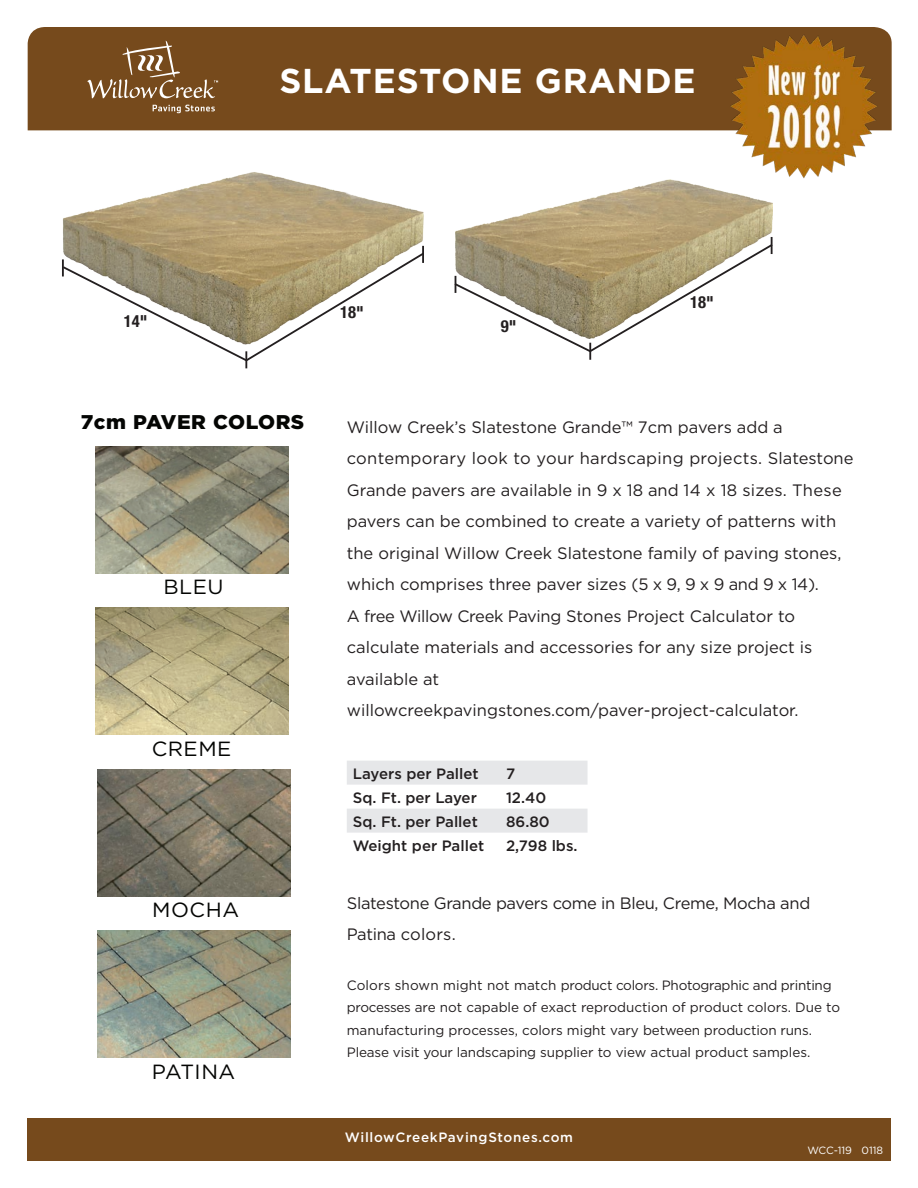
<style>
.page{position:relative;width:918px;height:1188px;background:#fff}
.page>*{position:absolute;margin:0;border:0;box-sizing:border-box;transform-origin:0 0}
.t1{font:700 34.5px "Gotham";letter-spacing:.025em;color:#fff}
.t2{font:20.55px "Gotham";letter-spacing:.025em;color:#040503}
.t3{font:900 19.8px "Gotham";letter-spacing:.025em;color:#040503}
.t4{font:700 condensed 16.65px "Helvetica Neue LT Std";color:#231f20}
.t5{font:16.5px/31.5px "Gotham";color:#231f20}
.t6{font:16.5px/31.5px "Gotham";letter-spacing:-.02em;color:#231f20}
.t7{font:500 15px "Gotham";color:#231f20}
.t8{font:13.5px/22.5px "Gotham";color:#231f20}
.t9{font:500 13.5px "Gotham";letter-spacing:.05em;color:#fff}
.t10{font:10.5px "Gotham";color:#fff}
</style>
<div class="page">
<div style="left:27px;top:1118px;width:864px;height:43px;background:#764a1c"></div>
<div style="left:28px;top:27px;width:864px;height:103px;background:#764a1c"></div>
<svg style="left:153px;top:105px;width:62px;height:8px"></svg>
<svg style="left:87px;top:41px;width:131px;height:57px;background:#88623a"></svg>
<svg style="left:347px;top:761px;width:241px;height:72px"></svg>
<img style="left:97px;top:931px;width:193px;height:127px">
<img style="left:95px;top:447px;width:193px;height:127px">
<img style="left:95px;top:608px;width:193px;height:127px">
<img style="left:97px;top:770px;width:193px;height:127px">
<img style="left:713px;top:27px;width:177px;height:152px">
<img style="left:63px;top:172px;width:361px;height:74px">
<svg style="left:62px;top:246px;width:362px;height:122px"></svg>
<img style="left:456px;top:179px;width:317px;height:58px">
<svg style="left:454px;top:237px;width:319px;height:123px"></svg>
<p class="t4" style="left:124px;top:311px;width:25px">14"</p>
<p class="t1" style="left:279px;top:58px;width:418px">SLATESTONE GRANDE</p>
<p class="t4" style="left:340px;top:302px;width:25px">18"</p>
<p class="t4" style="left:501px;top:316px;width:17px">9"</p>
<p class="t4" style="left:690px;top:292px;width:25px">18"</p>
<p class="t3" style="left:81px;top:409px;width:225px">7cm PAVER COLORS</p>
<p class="t2" style="left:163px;top:574px;width:62px">BLEU</p>
<p class="t2" style="left:152px;top:736px;width:81px">CREME</p>
<p class="t2" style="left:152px;top:897px;width:88px">MOCHA</p>
<p class="t2" style="left:152px;top:1058px;width:85px">PATINA</p>
<p class="t5" style="left:347px;top:411px;width:508px">Willow Creek’s Slatestone Grande™ 7cm pavers add a contemporary look to your hardscaping projects. Slatestone Grande pavers are available in 9 x 18 and 14 x 18 sizes. These pavers can be combined to create a variety of patterns with the original Willow Creek Slatestone family of paving stones, which comprises three paver sizes (5 x 9, 9 x 9 and 9 x 14).<br>A free Willow Creek Paving Stones Project Calculator to calculate materials and accessories for any size project is available at willowcreekpavingstones.com/paver-project-calculator.</p>
<p class="t7" style="left:353px;top:764px;width:127px">Layers per Pallet</p>
<p class="t7" style="left:506px;top:764px;width:11px">7</p>
<p class="t7" style="left:353px;top:788px;width:126px">Sq. Ft. per Layer</p>
<p class="t7" style="left:506px;top:788px;width:42px">12.40</p>
<p class="t7" style="left:353px;top:812px;width:127px">Sq. Ft. per Pallet</p>
<p class="t7" style="left:506px;top:812px;width:45px">86.80</p>
<p class="t7" style="left:353px;top:836px;width:133px">Weight per Pallet</p>
<p class="t7" style="left:506px;top:836px;width:73px">2,798 lbs.</p>
<p class="t6" style="left:347px;top:887px;width:465px">Slatestone Grande pavers come in Bleu, Creme, Mocha and<br>Patina colors.</p>
<p class="t8" style="left:347px;top:973px;width:495px">Colors shown might not match product colors. Photographic and printing processes are not capable of exact reproduction of product colors. Due to manufacturing processes, colors might vary between production runs.<br>Please visit your landscaping supplier to view actual product samples.</p>
<p class="t9" style="left:345px;top:1129px;width:230px">WillowCreekPavingStones.com</p>
<p class="t10" style="left:807px;top:1143px;width:77px">WCC-119 0118</p>
</div>
